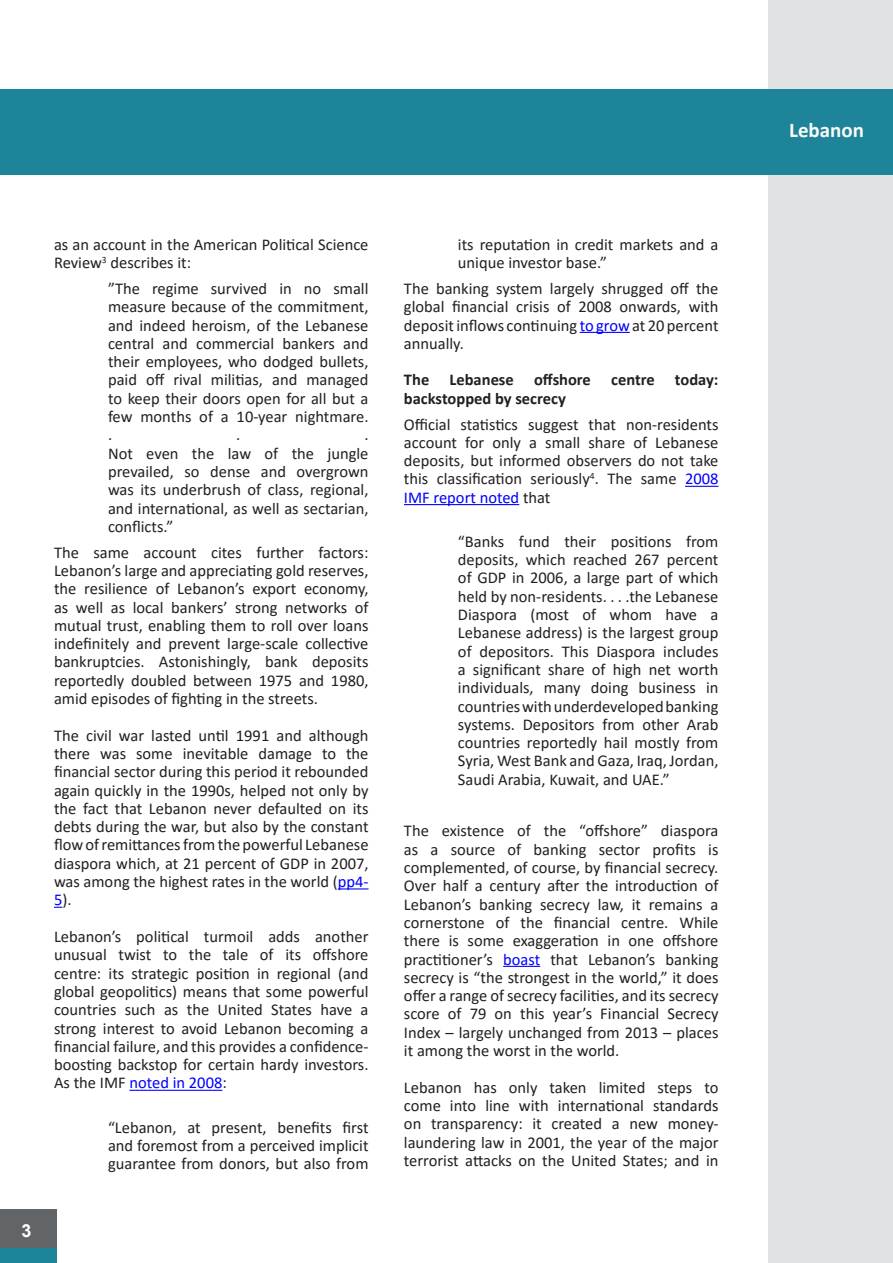
<style>
.page{position:relative;width:893px;height:1263px;background:#fff}
.page>*{position:absolute;margin:0;border:0;box-sizing:border-box;transform-origin:0 0}
.t1{font:700 21px "Calibri";color:#fafafa}
.t2{font:700 18px "Arial";color:#fff}
.t3{font:16.5px/18.3px "Calibri";color:#231f20;text-align:justify}
.t4{font:700 16.5px/18.3px "Calibri";color:#231f20}
.s1{color:#00f}
</style>
<div class="page">
<hr style="left:0;top:1209px;width:1px;height:47px;background:#626568">
<div style="left:768px;top:0;width:125px;height:1263px;background:#e0e1e3"></div>
<hr style="left:338px;top:888px;width:31px;height:1px;background:#00f">
<hr style="left:129px;top:1090px;width:93px;height:1px;background:#00f">
<hr style="left:580px;top:332px;width:50px;height:1px;background:#00f">
<hr style="left:685px;top:486px;width:33px;height:1px;background:#00f">
<hr style="left:404px;top:504px;width:115px;height:1px;background:#00f">
<hr style="left:503px;top:966px;width:37px;height:1px;background:#00f">
<div style="left:0;top:89px;width:893px;height:85px;background:#1e8499"></div>
<div style="left:0;top:1210px;width:56px;height:47px;background:#626568"></div>
<div style="left:0;top:1249px;width:56px;height:14px;background:#1e8499"></div>
<p class="t2" style="left:22px;top:1220px;width:12px">3</p>
<p class="t3" style="left:54px;top:237px;width:316px">as an account in the American Political Science<br>Review<sup>3</sup> describes it:</p>
<p class="t3" style="left:108px;top:281px;width:262px">”The regime survived in no small measure because of the commitment, and indeed heroism, of the Lebanese central and commercial bankers and their employees, who dodged bullets, paid off rival militias, and managed to keep their doors open for all but a few months of a 10-year nightmare. .</p>
<p class="t3" style="left:236px;top:427px;width:6px">.</p>
<p class="t3" style="left:108px;top:427px;width:262px;text-indent:256px">.<br>Not even the law of the jungle prevailed, so dense and overgrown was its underbrush of class, regional, and international, as well as sectarian, conflicts.”</p>
<p class="t3" style="left:54px;top:544px;width:316px">The same account cites further factors:<br>Lebanon’s large and appreciating gold reserves, the resilience of Lebanon’s export economy, as well as local bankers’ strong networks of mutual trust, enabling them to roll over loans indefinitely and prevent large-scale collective bankruptcies. Astonishingly, bank deposits reportedly doubled between 1975 and 1980, amid episodes of fighting in the streets.</p>
<p class="t3" style="left:54px;top:727px;width:316px">The civil war lasted until 1991 and although there was some inevitable damage to the financial sector during this period it rebounded again quickly in the 1990s, helped not only by the fact that Lebanon never defaulted on its debts during the war, but also by the constant flow of remittances from the powerful Lebanese diaspora which, at 21 percent of GDP in 2007, was among the highest rates in the world (<span class="s1">pp4- 5</span>).</p>
<p class="t3" style="left:54px;top:929px;width:316px">Lebanon’s political turmoil adds another unusual twist to the tale of its offshore centre: its strategic position in regional (and global geopolitics) means that some powerful countries such as the United States have a strong interest to avoid Lebanon becoming a financial failure, and this provides a confidence&shy;boosting backstop for certain hardy investors.<br>As the IMF <span class="s1">noted in 2008</span>:</p>
<p class="t3" style="left:108px;top:1119px;width:262px">“Lebanon, at present, benefits first and foremost from a perceived implicit guarantee from donors, but also from</p>
<p class="t3" style="left:458px;top:237px;width:262px">its reputation in credit markets and a unique investor base.”</p>
<p class="t3" style="left:404px;top:281px;width:316px">The banking system largely shrugged off the global financial crisis of 2008 onwards, with deposit inflows continuing <span class="s1">to grow</span> at 20 percent annually.</p>
<p class="t4" style="left:404px;top:372px;width:316px">The Lebanese offshore centre today: backstopped by secrecy</p>
<p class="t3" style="left:404px;top:416px;width:316px">Official statistics suggest that non-residents account for only a small share of Lebanese deposits, but informed observers do not take this classification seriously<sup>4</sup>. The same <span class="s1">2008<br>IMF report noted</span> that</p>
<p class="t3" style="left:458px;top:534px;width:262px">“Banks fund their positions from deposits, which reached 267 percent of GDP in 2006, a large part of which held by non-residents. . . .the Lebanese Diaspora (most of whom have a Lebanese address) is the largest group of depositors. This Diaspora includes a significant share of high net worth individuals, many doing business in countries with underdeveloped banking systems. Depositors from other Arab countries reportedly hail mostly from Syria, West Bank and Gaza, Iraq, Jordan, Saudi Arabia, Kuwait, and UAE.”</p>
<p class="t3" style="left:404px;top:823px;width:316px">The existence of the “offshore” diaspora as a source of banking sector profits is complemented, of course, by financial secrecy.<br>Over half a century after the introduction of Lebanon’s banking secrecy law, it remains a cornerstone of the financial centre. While there is some exaggeration in one offshore practitioner’s <span class="s1">boast</span> that Lebanon’s banking secrecy is “the strongest in the world,” it does offer a range of secrecy facilities, and its secrecy score of 79 on this year’s Financial Secrecy Index – largely unchanged from 2013 – places it among the worst in the world.</p>
<p class="t3" style="left:404px;top:1079px;width:316px">Lebanon has only taken limited steps to come into line with international standards on transparency: it created a new money&shy;laundering law in 2001, the year of the major terrorist attacks on the United States; and in</p>
<p class="t1" style="left:789px;top:121px;width:76px">Lebanon</p>
</div>
